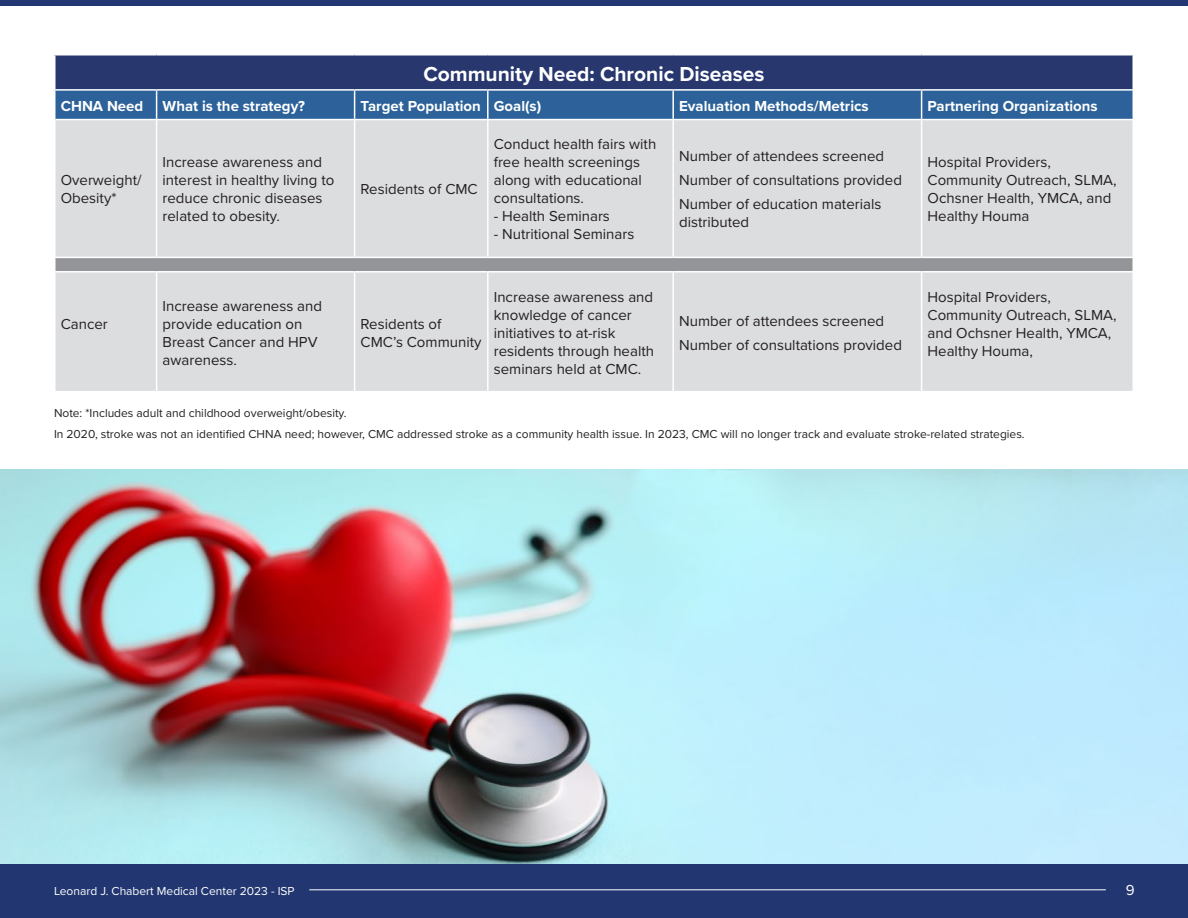
<style>
.page{position:relative;width:1188px;height:918px;background:#fff}
.page>*{position:absolute;margin:0;border:0;box-sizing:border-box;transform-origin:0 0}
.t1{font:700 21px "Proxima Nova";color:#fff}
.t2{font:15px/18px "Proxima Nova";color:#231f20}
.t3{font:700 15px "Proxima Nova";color:#fff}
.t4{font:15px "Proxima Nova";color:#fff}
.t5{font:12px "Proxima Nova";color:#231f20}
.t6{font:12px "Proxima Nova";color:#fff}
</style>
<div class="page">
<div style="left:0;top:0;width:1188px;height:5px;background:#223771"></div>
<div style="left:0;top:864px;width:1188px;height:54px;background:#223771"></div>
<hr style="left:309px;top:889px;width:797px;height:1px;background:#fff">
<div style="left:55px;top:55px;width:1078px;height:35px;background:#28386f"></div>
<div style="left:56px;top:120px;width:1076px;height:271px;background:#dcdddf"></div>
<div style="left:55px;top:257px;width:1078px;height:15px;background:#939598"></div>
<hr style="left:54px;top:54px;width:103px;height:2px;background:#fff">
<hr style="left:54px;top:55px;width:2px;height:34px;background:#fff">
<hr style="left:157px;top:54px;width:198px;height:2px;background:#fff">
<hr style="left:355px;top:54px;width:133px;height:2px;background:#fff">
<hr style="left:488px;top:54px;width:185px;height:2px;background:#fff">
<hr style="left:673px;top:54px;width:249px;height:2px;background:#fff">
<hr style="left:922px;top:54px;width:212px;height:2px;background:#fff">
<hr style="left:54px;top:89px;width:103px;height:2px;background:#fff">
<hr style="left:157px;top:89px;width:198px;height:2px;background:#fff">
<hr style="left:355px;top:89px;width:133px;height:2px;background:#fff">
<hr style="left:488px;top:89px;width:185px;height:2px;background:#fff">
<hr style="left:673px;top:89px;width:249px;height:2px;background:#fff">
<hr style="left:922px;top:89px;width:212px;height:2px;background:#fff">
<hr style="left:1132px;top:55px;width:2px;height:34px;background:#fff">
<hr style="left:156px;top:273px;width:1px;height:118px;background:#fff">
<hr style="left:354px;top:273px;width:1px;height:118px;background:#fff">
<hr style="left:487px;top:273px;width:2px;height:118px;background:#fff">
<hr style="left:672px;top:273px;width:2px;height:118px;background:#fff">
<hr style="left:921px;top:273px;width:1px;height:118px;background:#fff">
<svg style="left:55px;top:90px;width:1078px;height:30px;background:#3a6c9f"></svg>
<hr style="left:1132px;top:91px;width:2px;height:28px;background:#fff">
<hr style="left:156px;top:120px;width:1px;height:137px;background:#fff">
<hr style="left:354px;top:120px;width:1px;height:137px;background:#fff">
<hr style="left:487px;top:120px;width:2px;height:137px;background:#fff">
<hr style="left:672px;top:120px;width:2px;height:137px;background:#fff">
<hr style="left:921px;top:120px;width:1px;height:137px;background:#fff">
<hr style="left:54px;top:257px;width:103px;height:1px;background:#fff">
<svg style="left:54px;top:258px;width:2px;height:13px"></svg>
<hr style="left:157px;top:257px;width:198px;height:1px;background:#fff">
<hr style="left:355px;top:257px;width:133px;height:1px;background:#fff">
<hr style="left:488px;top:257px;width:185px;height:1px;background:#fff">
<hr style="left:673px;top:257px;width:249px;height:1px;background:#fff">
<hr style="left:922px;top:257px;width:212px;height:1px;background:#fff">
<svg style="left:1132px;top:258px;width:1px;height:13px"></svg>
<hr style="left:54px;top:271px;width:103px;height:2px;background:#fff">
<hr style="left:157px;top:271px;width:198px;height:2px;background:#fff">
<hr style="left:355px;top:271px;width:133px;height:2px;background:#fff">
<hr style="left:488px;top:271px;width:185px;height:2px;background:#fff">
<hr style="left:673px;top:271px;width:249px;height:2px;background:#fff">
<hr style="left:922px;top:271px;width:212px;height:2px;background:#fff">
<img style="left:0;top:470px;width:1188px;height:394px">
<p class="t1" style="left:423px;top:58px;width:343px">Community Need: Chronic Diseases</p>
<p class="t3" style="left:61px;top:94px;width:84px">CHNA Need</p>
<p class="t3" style="left:163px;top:94px;width:144px">What is the strategy?</p>
<p class="t3" style="left:361px;top:94px;width:122px">Target Population</p>
<p class="t3" style="left:494px;top:94px;width:49px">Goal(s)</p>
<p class="t3" style="left:679px;top:94px;width:191px">Evaluation Methods/Metrics</p>
<p class="t3" style="left:928px;top:94px;width:172px">Partnering Organizations</p>
<p class="t2" style="left:61px;top:171px;width:82px">Overweight/<br>Obesity*</p>
<p class="t2" style="left:163px;top:153px;width:173px">Increase awareness and interest in healthy living to reduce chronic diseases related to obesity.</p>
<p class="t2" style="left:61px;top:314px;width:49px">Cancer</p>
<p class="t2" style="left:163px;top:296px;width:161px">Increase awareness and provide education on<br>Breast Cancer and HPV awareness.</p>
<p class="t2" style="left:361px;top:180px;width:119px">Residents of CMC</p>
<p class="t2" style="left:494px;top:135px;width:164px">Conduct health fairs with free health screenings along with educational consultations.</p>
<p class="t2" style="left:494px;top:207px;width:118px">- Health Seminars</p>
<p class="t2" style="left:494px;top:225px;width:142px">- Nutritional Seminars</p>
<p class="t2" style="left:361px;top:314px;width:122px">Residents of<br>CMC’s Community</p>
<p class="t2" style="left:494px;top:287px;width:162px">Increase awareness and knowledge of cancer initiatives to at-risk residents through health seminars held at CMC.</p>
<p class="t2" style="left:679px;top:147px;width:206px">Number of attendees screened</p>
<p class="t2" style="left:679px;top:171px;width:224px">Number of consultations provided</p>
<p class="t2" style="left:679px;top:195px;width:204px">Number of education materials distributed</p>
<p class="t2" style="left:679px;top:311px;width:206px">Number of attendees screened</p>
<p class="t2" style="left:679px;top:335px;width:224px">Number of consultations provided</p>
<p class="t2" style="left:928px;top:153px;width:190px">Hospital Providers,<br>Community Outreach, SLMA,<br>Ochsner Health, YMCA, and<br>Healthy Houma</p>
<p class="t2" style="left:928px;top:287px;width:190px">Hospital Providers,<br>Community Outreach, SLMA, and Ochsner Health, YMCA,<br>Healthy Houma,</p>
<p class="t5" style="left:54px;top:404px;width:294px">Note: *Includes adult and childhood overweight/obesity.</p>
<p class="t5" style="left:54px;top:425px;width:972px">In 2020, stroke was not an identified CHNA need; however, CMC addressed stroke as a community health issue. In 2023, CMC will no longer track and evaluate stroke-related strategies.</p>
<p class="t6" style="left:54px;top:882px;width:242px">Leonard J. Chabert Medical Center 2023 - ISP</p>
<p class="t4" style="left:1126px;top:878px;width:10px">9</p>
</div>
